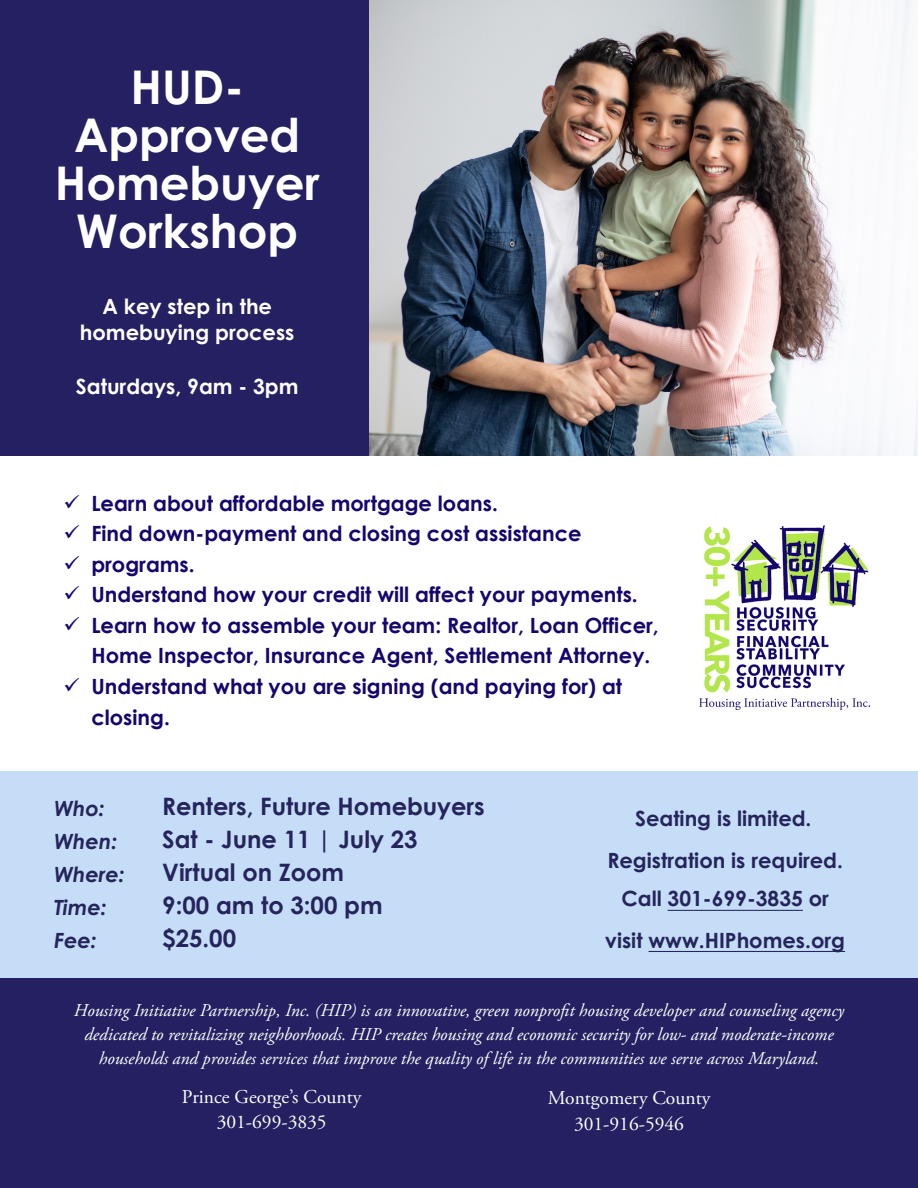
<style>
.page{position:relative;width:918px;height:1188px;background:#fff}
.page>*{position:absolute;margin:0;border:0;box-sizing:border-box;transform-origin:0 0}
.t1{font:700 46.5px/48px "Century Gothic Pro";color:#fff;text-align:center}
.t2{font:700 46.5px "Century Gothic";color:#fff}
.t3{font:700 24px/33px "Century Gothic";color:#25245d}
.t4{font:700 21px/30.6px "Century Gothic";color:#15066d}
.t5{font:700 21px/42.2px "Century Gothic Pro";color:#25245d;text-align:center}
.t6{font:700 21px/26.4px "Century Gothic Pro";color:#fff;text-align:center}
.t7{font:italic 700 21px/33px "Century Gothic Pro";color:#25245d}
.t8{font:700 21px "Century Gothic";color:#fff}
.t9{font:19.5px/25.2px "Adobe Garamond Pro";color:#fff;text-align:center}
.t10{font:italic 18px/24px "Adobe Garamond Pro";color:#fff;text-align:center}
.s1{font-family:"Century Gothic"}
</style>
<div class="page">
<img style="left:368px;top:0;width:550px;height:456px">
<div style="left:0;top:771px;width:918px;height:225px;background:#c5ddf6"></div>
<div style="left:0;top:978px;width:918px;height:210px;background:#252061"></div>
<div style="left:0;top:0;width:368px;height:456px;background:#252061"></div>
<img style="left:699px;top:526px;width:171px;height:183px">
<hr style="left:649px;top:951px;width:196px;height:1px;background:#25245d">
<hr style="left:668px;top:910px;width:135px;height:1px;background:#25245d">
<h1 class="t1" style="left:55px;top:62px;width:266px">HUD-<br>Approved<br>Homebuyer</h1>
<h1 class="t2" style="left:76px;top:196px;width:223px">Workshop</h1>
<p class="t6" style="left:80px;top:293px;width:216px">A key step in the homebuying process</p>
<p class="t8" style="left:76px;top:371px;width:224px">Saturdays, 9am - 3pm</p>
<p class="t4" style="left:63px;top:487px;width:436px">✓ Learn about affordable mortgage loans.</p>
<p class="t4" style="left:63px;top:517px;width:520px">✓ Find down-payment and closing cost assistance</p>
<p class="t4" style="left:63px;top:548px;width:133px">✓ programs.</p>
<p class="t4" style="left:63px;top:579px;width:576px">✓ Understand how your credit will affect your payments.</p>
<p class="t4" style="left:91px;top:609px;width:569px;text-indent:-28px">✓ Learn how to assemble your team: Realtor, Loan Officer,<br>Home Inspector, Insurance Agent, Settlement Attorney.</p>
<p class="t4" style="left:91px;top:670px;width:532px;text-indent:-28px">✓ Understand what you are signing (and paying for) at closing.</p>
<p class="t7" style="left:54px;top:791px;width:65px">Who:<br>When:</p>
<h2 class="t3" style="left:162px;top:789px;width:324px">Renters, Future Homebuyers<br>Sat - June 11 | July 23</h2>
<p class="t7" style="left:54px;top:857px;width:72px">Where:<br>Time:<br>Fee:</p>
<h2 class="t3" style="left:162px;top:855px;width:222px">Virtual on Zoom<br>9:00 am to 3:00 pm $25.00</h2>
<p class="t5" style="left:607px;top:797px;width:237px">Seating is limited.<br>Registration is required.</p>
<p class="t5" style="left:605px;top:878px;width:241px;line-height:41.5px">Call 301<span class="s1">-699-3835</span> or visit www.<span class="s1">HIP</span>homes.org</p>
<p class="t10" style="left:74px;top:999px;width:772px">Housing Initiative Partnership, Inc. (HIP) is an innovative, green nonprofit housing developer and counseling agency dedicated to revitalizing neighborhoods. HIP creates housing and economic security for low- and moderate-income households and provides services that improve the quality of life in the communities we serve across Maryland.</p>
<p class="t9" style="left:182px;top:1085px;width:181px">Prince George’s County<br>301-699-3835</p>
<p class="t9" style="left:548px;top:1086px;width:164px">Montgomery County<br>301-916-5946</p>
</div>
